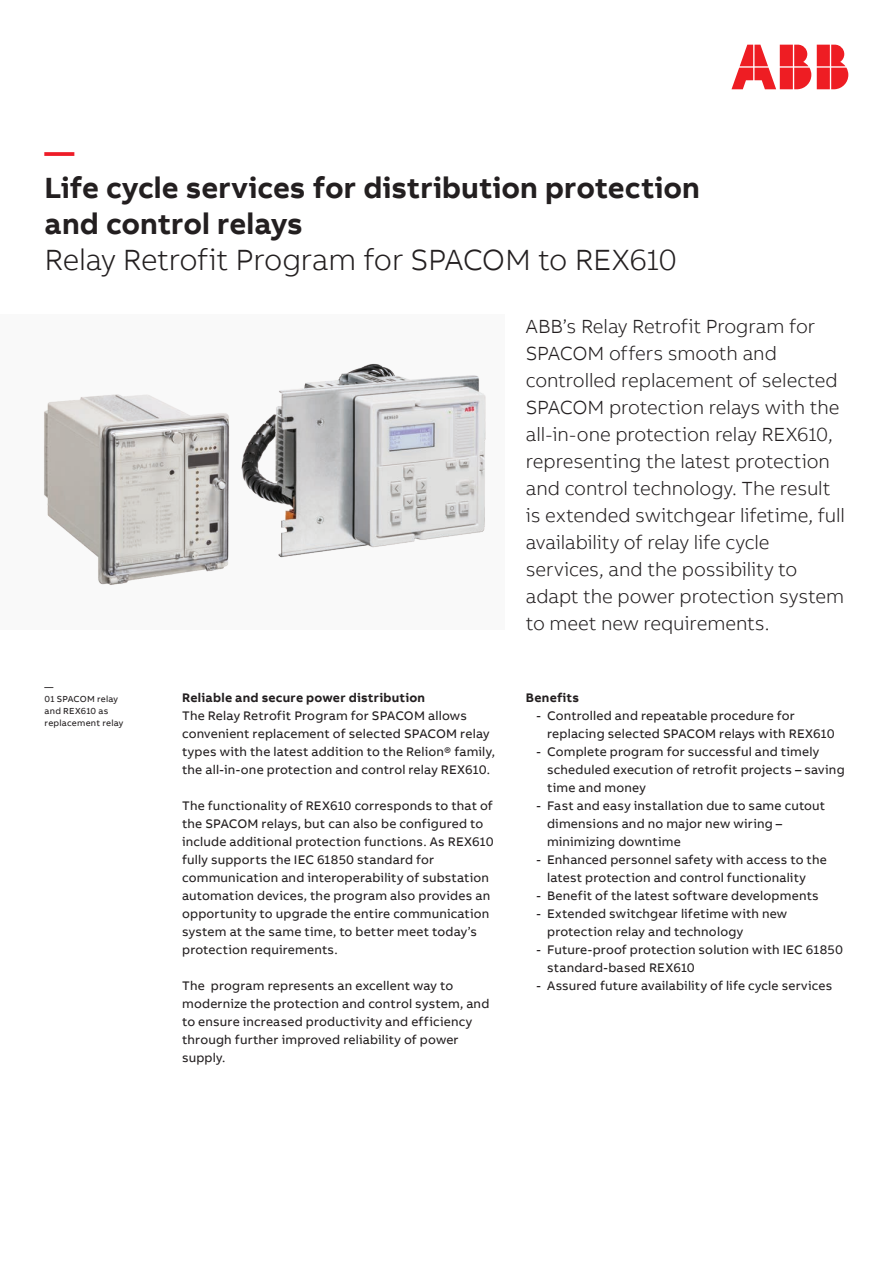
<style>
.page{position:relative;width:893px;height:1263px;background:#fff}
.page>*{position:absolute;margin:0;border:0;box-sizing:border-box;transform-origin:0 0}
.t1{font:700 30px/36px "AB Bvoice";color:#231f20}
.t2{font:300 30px "AB Bvoice";letter-spacing:-.01em;color:#231f20}
.t3{font:700 30px "AB Bvoice";color:#ee1c28}
.t4{font:300 19.5px/27px "AB Bvoice";letter-spacing:-.005em;color:#231f20}
.t5{font:12.75px/18px "AB Bvoice";letter-spacing:.015em;color:#231f20}
.t6{font:700 12.75px "AB Bvoice";letter-spacing:.02em;color:#231f20}
.t7{font:9px/12px "AB Bvoice";letter-spacing:.025em;color:#231f20}
</style>
<div class="page">
<img style="left:44px;top:363px;width:442px;height:222px">
<svg style="left:731px;top:45px;width:117px;height:44px"></svg>
<h1 class="t3" style="left:45px;top:132px;width:31px">—</h1>
<h1 class="t1" style="left:45px;top:170px;width:657px">Life cycle services for distribution protection and control relays</h1>
<h1 class="t2" style="left:45px;top:242px;width:634px">Relay Retrofit Program for SPACOM to REX610</h1>
<p class="t4" style="left:526px;top:313px;width:321px">ABB’s Relay Retrofit Program for SPACOM offers smooth and controlled replacement of selected SPACOM protection relays with the all-in-one protection relay REX610, representing the latest protection and control technology. The result is extended switchgear lifetime, full availability of relay life cycle services, and the possibility to adapt the power protection system to meet new requirements.</p>
<p class="t7" style="left:45px;top:681px;width:80px">—<br>01 SPACOM relay and REX610 as replacement relay</p>
<p class="t6" style="left:526px;top:689px;width:55px">Benefits</p>
<p class="t6" style="left:182px;top:689px;width:245px">Reliable and secure power distribution</p>
<p class="t5" style="left:182px;top:706px;width:314px">The Relay Retrofit Program for SPACOM allows convenient replacement of selected SPACOM relay types with the latest addition to the Relion® family, the all-in-one protection and control relay REX610.</p>
<p class="t5" style="left:182px;top:796px;width:313px">The functionality of REX610 corresponds to that of the SPACOM relays, but can also be configured to include additional protection functions. As REX610 fully supports the IEC 61850 standard for communication and interoperability of substation automation devices, the program also provides an opportunity to upgrade the entire communication system at the same time, to better meet today’s protection requirements.</p>
<p class="t5" style="left:182px;top:976px;width:309px">The program represents an excellent way to modernize the protection and control system, and to ensure increased productivity and efficiency through further improved reliability of power supply.</p>
<p class="t5" style="left:547px;top:706px;width:289px;text-indent:-11px">- Controlled and repeatable procedure for replacing selected SPACOM relays with REX610</p>
<p class="t5" style="left:547px;top:742px;width:299px;text-indent:-11px">- Complete program for successful and timely scheduled execution of retrofit projects – saving time and money</p>
<p class="t5" style="left:547px;top:796px;width:280px;text-indent:-11px">- Fast and easy installation due to same cutout dimensions and no major new wiring – minimizing downtime</p>
<p class="t5" style="left:547px;top:850px;width:281px;text-indent:-11px">- Enhanced personnel safety with access to the latest protection and control functionality</p>
<p class="t5" style="left:536px;top:886px;width:284px">- Benefit of the latest software developments</p>
<p class="t5" style="left:547px;top:904px;width:242px;text-indent:-11px">- Extended switchgear lifetime with new protection relay and technology</p>
<p class="t5" style="left:547px;top:940px;width:297px;text-indent:-11px">- Future-proof protection solution with IEC 61850 standard-based REX610</p>
<p class="t5" style="left:536px;top:976px;width:297px">- Assured future availability of life cycle services</p>
</div>
